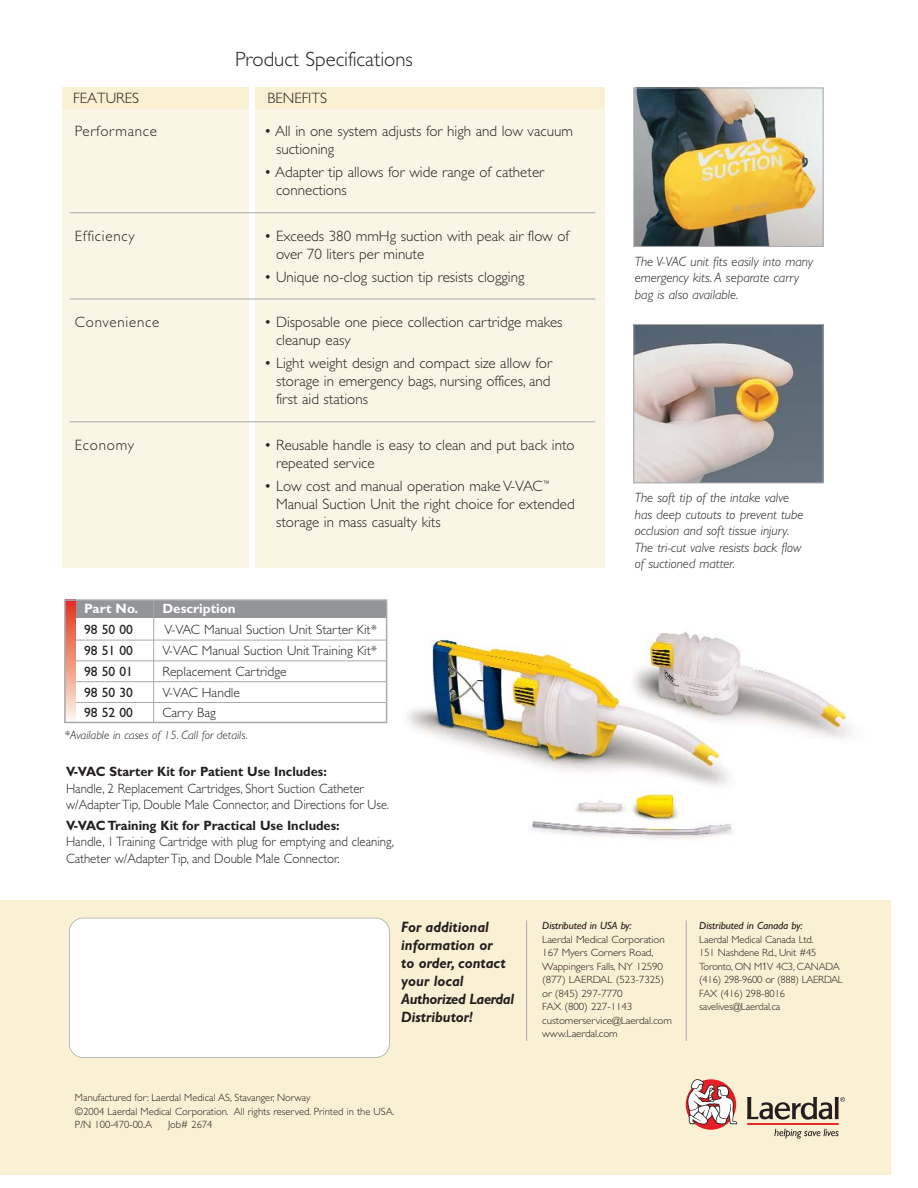
<style>
.page{position:relative;width:918px;height:1188px;background:#fff}
.page>*{position:absolute;margin:0;border:0;box-sizing:border-box;transform-origin:0 0}
.t1{font:300 20.7px "Gill Sans";color:#231f20}
.t2{font:300 15px/18px "Gill Sans";color:#231f20}
.t3{font:italic 700 15px/18px "Gill Sans";color:#231f20;scale:.95 1}
.t4{font:300 15px "Gill Sans";letter-spacing:.05em;color:#231f20}
.t5{font:italic 300 13.5px/16.5px "Gill Sans";color:#231f20}
.t6{font:300 13.5px/16.5px "Gill Sans";color:#231f20;scale:.95 1}
.t7{font:300 13.5px "Gill Sans";color:#231f20}
.t8{font:700 13.5px "Gill Sans";color:#231f20;scale:.95 1}
.t9{font:13.5px "Gill Sans";color:#231f20}
.t10{font:700 13.5px "Gill Sans";color:#fff}
.t11{font:italic 300 12px "Gill Sans";color:#231f20}
.t12{font:300 10.5px/13.5px "Gill Sans";letter-spacing:-.01em;color:#231f20}
.t13{font:300 10.5px/13.5px "Gill Sans";letter-spacing:-.01em;color:#231f20;scale:1.05 1}
.t14{font:italic 10.5px "Gill Sans";letter-spacing:-.01em;color:#231f20;scale:1.05 1}
.s1{font-style:italic}
.s2{font-family:"Helvetica Neue";font-stretch:condensed}
</style>
<div class="page">
<div style="left:63px;top:98px;width:186px;height:469px;background:#fbf5e5"></div>
<div style="left:256px;top:98px;width:349px;height:469px;background:#fbf5e5"></div>
<div style="left:63px;top:87px;width:186px;height:21px;background:#faf0d3"></div>
<div style="left:256px;top:87px;width:349px;height:21px;background:#faf0d3"></div>
<hr style="left:70px;top:212px;width:525px;height:1px;background:#a7a9ac">
<hr style="left:70px;top:299px;width:525px;height:1px;background:#a7a9ac">
<hr style="left:70px;top:421px;width:525px;height:1px;background:#a7a9ac">
<div style="left:0;top:900px;width:891px;height:274px;background:#faf0d3"></div>
<div style="left:686px;top:1079px;width:50px;height:51px;background:#e21f26;border-radius:50%"></div>
<svg style="left:686px;top:1079px;width:51px;height:46px"></svg>
<hr style="left:747px;top:1123px;width:92px;height:2px;background:#e21f26">
<svg style="left:774px;top:1129px;width:65px;height:9px"></svg>
<svg style="left:747px;top:1097px;width:98px;height:23px"></svg>
<div style="left:69px;top:918px;width:320px;height:139px;background:#fff;border-radius:14px"></div>
<div style="left:69px;top:918px;width:321px;height:140px;border:2px solid #a7a9ac;border-radius:14px"></div>
<hr style="left:526px;top:920px;width:1px;height:121px;background:#a7a9ac">
<hr style="left:686px;top:920px;width:1px;height:121px;background:#a7a9ac">
<hr style="left:70px;top:681px;width:316px;height:1px;background:#a7a9ac">
<hr style="left:70px;top:640px;width:316px;height:1px;background:#a7a9ac">
<hr style="left:70px;top:660px;width:316px;height:1px;background:#a7a9ac">
<hr style="left:70px;top:702px;width:316px;height:1px;background:#a7a9ac">
<div style="left:72px;top:600px;width:315px;height:18px;background:#939598"></div>
<hr style="left:153px;top:600px;width:1px;height:122px;background:#a7a9ac">
<svg style="left:65px;top:602px;width:10px;height:122px"></svg>
<div style="left:64px;top:599px;width:323px;height:124px;border:2px solid #a7a9ac"></div>
<img style="left:635px;top:90px;width:187px;height:155px">
<div style="left:633px;top:88px;width:191px;height:159px;border:1px solid #a7a9ac"></div>
<img style="left:635px;top:326px;width:187px;height:155px">
<div style="left:633px;top:324px;width:191px;height:159px;border:1px solid #a7a9ac"></div>
<img style="left:407px;top:632px;width:445px;height:207px">
<h1 class="t1" style="left:235px;top:52px;width:179px">Product Specifications</h1>
<p class="t2" style="left:73px;top:91px;width:67px">FEATURES</p>
<p class="t2" style="left:268px;top:91px;width:61px">BENEFITS</p>
<p class="t2" style="left:276px;top:124px;width:298px;text-indent:-12px">• All in one system adjusts for high and low vacuum suctioning</p>
<p class="t2" style="left:276px;top:165px;width:270px;text-indent:-12px">• Adapter tip allows for wide range of catheter connections</p>
<p class="t2" style="left:276px;top:229px;width:295px;text-indent:-12px">• Exceeds 380 mmHg suction with peak air flow of over 70 liters per minute</p>
<p class="t2" style="left:264px;top:269px;width:262px">• Unique no-clog suction tip resists clogging</p>
<p class="t2" style="left:276px;top:315px;width:288px;text-indent:-12px">• Disposable one piece collection cartridge makes cleanup easy</p>
<p class="t2" style="left:276px;top:356px;width:277px;text-align:justify;text-indent:-12px">• Light weight design and compact size allow for storage in emergency bags, nursing offices, and first aid stations</p>
<p class="t2" style="left:276px;top:438px;width:300px;text-indent:-12px">• Reusable handle is easy to clean and put back into repeated service</p>
<p class="t2" style="left:276px;top:479px;width:300px;text-indent:-12px">• Low cost and manual operation make V-VAC<sup>™<br></sup>Manual Suction Unit the right choice for extended storage in mass casualty kits</p>
<p class="t4" style="left:75px;top:126px;width:84px">Performance</p>
<p class="t4" style="left:75px;top:231px;width:61px">Efficiency</p>
<p class="t4" style="left:75px;top:317px;width:86px">Convenience</p>
<p class="t4" style="left:75px;top:440px;width:61px">Economy</p>
<p class="t10" style="left:84px;top:604px;width:56px">Part No.</p>
<p class="t10" style="left:162px;top:604px;width:75px">Description</p>
<p class="t9" style="left:84px;top:625px;width:50px">98 50 00</p>
<p class="t7" style="left:165px;top:625px;width:214px">V-VAC Manual Suction Unit Starter Kit*</p>
<p class="t9" style="left:84px;top:646px;width:50px">98 51 00</p>
<p class="t7" style="left:162px;top:646px;width:216px">V-VAC Manual Suction Unit Training Kit*</p>
<p class="t9" style="left:84px;top:667px;width:50px">98 50 01</p>
<p class="t7" style="left:162px;top:667px;width:126px">Replacement Cartridge</p>
<p class="t9" style="left:84px;top:687px;width:50px">98 50 30</p>
<p class="t7" style="left:162px;top:687px;width:79px">V-VAC Handle</p>
<p class="t9" style="left:84px;top:708px;width:50px">98 52 00</p>
<p class="t7" style="left:162px;top:708px;width:55px">Carry Bag</p>
<p class="t11" style="left:64px;top:730px;width:185px">*Available in cases of 15. Call for details.</p>
<p class="t8" style="left:66px;top:767px;width:276px">V-VAC Starter Kit for Patient Use Includes:</p>
<p class="t6" style="left:66px;top:782px;width:342px">Handle, 2 Replacement Cartridges, Short Suction Catheter w/Adapter Tip, Double Male Connector, and Directions for Us<span class="s1">e.</span></p>
<p class="t8" style="left:66px;top:820px;width:290px">V-VAC Training Kit for Practical Use Includes:</p>
<p class="t6" style="left:66px;top:835px;width:347px">Handle, 1 Training Cartridge with plug for emptying and cleaning,<br>Catheter w/Adapter Tip, and Double Male Connector.</p>
<p class="t5" style="left:635px;top:254px;width:180px">The V-VAC unit fits easily into many emergency kits. A separate carry bag is also available.</p>
<p class="t5" style="left:635px;top:491px;width:170px">The soft tip of the intake valve has deep cutouts to prevent tube occlusion and soft tissue injury.<br>The tri-cut valve resists back flow of suctioned matter.</p>
<p class="t3" style="left:401px;top:920px;width:120px">For additional information or<br>to order, contact your local<br>Authorized Laerdal<br>Distributor!</p>
<p class="t14" style="left:542px;top:922px;width:87px">Distributed in USA by:</p>
<p class="t13" style="left:542px;top:933px;width:125px">Laerdal Medical Corporation<br>167 Myers Corners Road,<br>Wappingers Falls, NY 12590 (877) LAERDAL (523-7325) or (845) 297-7770<br>FAX (800) 227-1143 customerservice@Laerdal.com www.Laerdal.com</p>
<p class="t12" style="left:75px;top:1092px;width:321px">Manufactured for: Laerdal Medical AS, Stavanger, Norway<br>©2004 Laerdal Medical Corporation. All rights reserved. Printed in the USA.<br>P/N 100-470-00.A</p>
<p class="t12" style="left:168px;top:1119px;width:46px">Job# 2674</p>
<p class="t14" style="left:699px;top:922px;width:100px">Distributed in Canada by:</p>
<p class="t12" style="left:699px;top:933px;width:145px">Laerdal Medical Canada Ltd.<br>151 Nashdene Rd., Unit #45<br>Toronto, ON M<span class="s2">1</span>V 4C3, CANADA (416) 298-9600 or (888) LAERDAL<br>FAX (416) 298-8016 savelives@Laerdal.ca</p>
</div>
